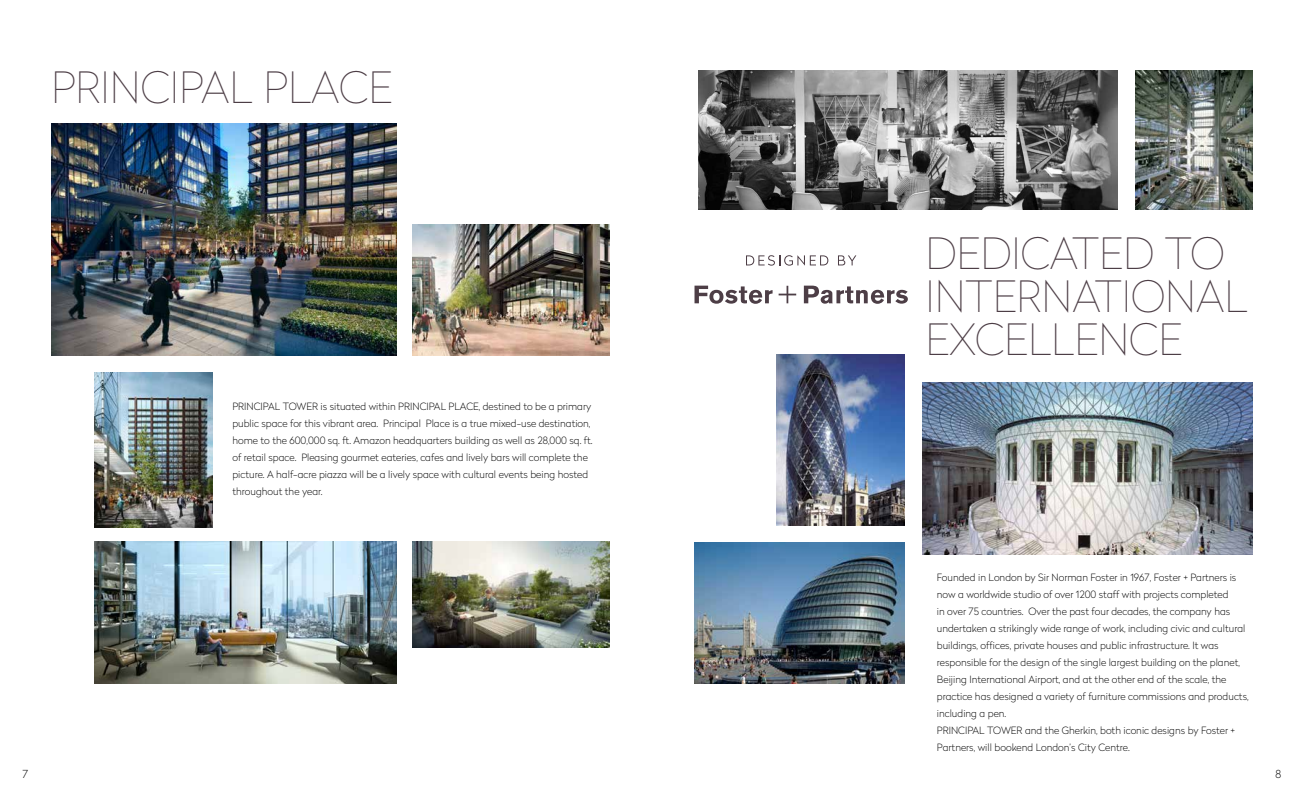
<style>
.page{position:relative;width:1304px;height:794px;background:#fff}
.page>*{position:absolute;margin:0;border:0;box-sizing:border-box;transform-origin:0 0}
.t1{font:100 43px/43px "Radikal";color:#4d3e46}
.t2{font:100 11px "Radikal";color:#000}
.t3{font:100 10px/17px "Radikal";color:#000}
</style>
<div class="page">
<img style="left:51px;top:123px;width:346px;height:233px">
<img style="left:412px;top:541px;width:197px;height:106px">
<img style="left:698px;top:71px;width:420px;height:138px">
<img style="left:95px;top:541px;width:302px;height:142px">
<img style="left:412px;top:225px;width:198px;height:131px">
<img style="left:95px;top:372px;width:117px;height:156px">
<img style="left:777px;top:354px;width:127px;height:172px">
<img style="left:694px;top:542px;width:210px;height:141px">
<img style="left:922px;top:383px;width:331px;height:171px">
<img style="left:1136px;top:71px;width:117px;height:138px">
<svg style="left:694px;top:286px;width:79px;height:18px"></svg>
<svg style="left:779px;top:286px;width:17px;height:17px"></svg>
<svg style="left:804px;top:286px;width:104px;height:18px"></svg>
<svg style="left:746px;top:255px;width:82px;height:11px"></svg>
<svg style="left:838px;top:255px;width:18px;height:10px"></svg>
<h1 class="t1" style="left:51px;top:65px;width:343px">PRINCIPAL PLACE</h1>
<p class="t3" style="left:232px;top:398px;width:362px">PRINCIPAL TOWER is situated within PRINCIPAL PLACE, destined to be a primary public space for this vibrant area. Principal Place is a true mixed-use destination, home to the 600,000 sq. ft. Amazon headquarters building as well as 28,000 sq. ft. of retail space. Pleasing gourmet eateries, cafes and lively bars will complete the picture. A half-acre piazza will be a lively space with cultural events being hosted throughout the year.</p>
<h1 class="t1" style="left:925px;top:230px;width:324px">DEDICATED TO<br>INTERNATIONAL<br>EXCELLENCE</h1>
<p class="t3" style="left:937px;top:569px;width:313px">Founded in London by Sir Norman Foster in 1967, Foster + Partners is now a worldwide studio of over 1200 staff with projects completed<br>in over 75 countries. Over the past four decades, the company has undertaken a strikingly wide range of work, including civic and cultural buildings, offices, private houses and public infrastructure. It was responsible for the design of the single largest building on the planet, Beijing International Airport, and at the other end of the scale, the practice has designed a variety of furniture commissions and products, including a pen.<br>PRINCIPAL TOWER and the Gherkin, both iconic designs by Foster + Partners, will bookend London’s City Centre.</p>
<p class="t2" style="left:23px;top:766px;width:7px">7</p>
<p class="t2" style="left:1276px;top:766px;width:7px">8</p>
</div>
